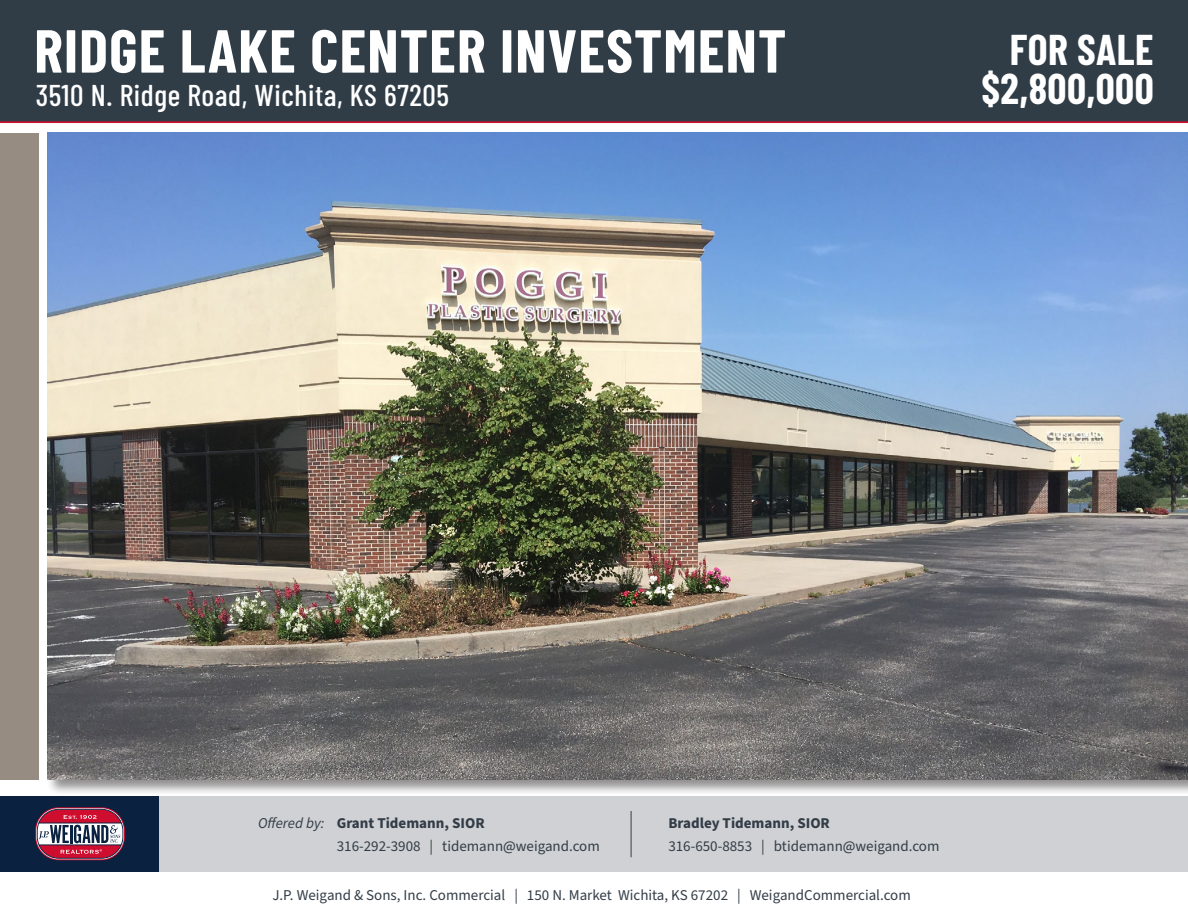
<style>
.page{position:relative;width:1188px;height:918px;background:#fff}
.page>*{position:absolute;margin:0;border:0;box-sizing:border-box;transform-origin:0 0}
.t1{font:700 60.6px "Barlow Condensed";letter-spacing:.02em;color:#fff}
.t2{font:700 42px "Barlow Condensed";letter-spacing:.01em;color:#fff}
.t3{font:500 30px "Barlow Condensed";letter-spacing:.02em;color:#fff}
.t4{font:15px "Source Sans Pro";color:#333d47}
.t5{font:700 15px "Source Sans Pro";color:#333d47}
.t6{font:italic 15px "Source Sans Pro";color:#333d47}
</style>
<div class="page">
<svg style="left:0;top:121px;width:1188px;height:2px;background:#b01632"></svg>
<div style="left:0;top:133px;width:38px;height:647px;background:#968c82"></div>
<div style="left:0;top:796px;width:160px;height:76px;background:#0a2140"></div>
<svg style="left:35px;top:807px;width:90px;height:53px"></svg>
<svg style="left:37px;top:809px;width:86px;height:50px"></svg>
<div style="left:160px;top:796px;width:1028px;height:76px;background:#cfd1d4"></div>
<div style="left:0;top:0;width:1188px;height:121px;background:#303d47"></div>
<hr style="left:631px;top:811px;width:1px;height:46px;background:#333d47">
<div style="left:46px;top:131px;width:1142px;height:665px;background:#231f20;opacity:.5"></div>
<img style="left:48px;top:133px;width:1140px;height:647px">
<h1 class="t1" style="left:34px;top:8px;width:754px">RIDGE LAKE CENTER INVESTMENT</h1>
<h2 class="t2" style="left:1010px;top:20px;width:145px">FOR SALE</h2>
<h3 class="t3" style="left:36px;top:73px;width:415px">3510 N. Ridge Road, Wichita, KS 67205</h3>
<h2 class="t2" style="left:982px;top:59px;width:174px">$2,800,000</h2>
<p class="t6" style="left:258px;top:813px;width:68px">Offered by:</p>
<p class="t5" style="left:337px;top:813px;width:149px">Grant Tidemann, SIOR</p>
<p class="t4" style="left:337px;top:836px;width:265px">316-292-3908 | tidemann@weigand.com</p>
<p class="t5" style="left:668px;top:813px;width:163px">Bradley Tidemann, SIOR</p>
<p class="t4" style="left:668px;top:836px;width:273px">316-650-8853 | btidemann@weigand.com</p>
<p class="t4" style="left:273px;top:885px;width:640px">J.P. Weigand &amp; Sons, Inc. Commercial | 150 N. Market Wichita, KS 67202 | WeigandCommercial.com</p>
</div>
